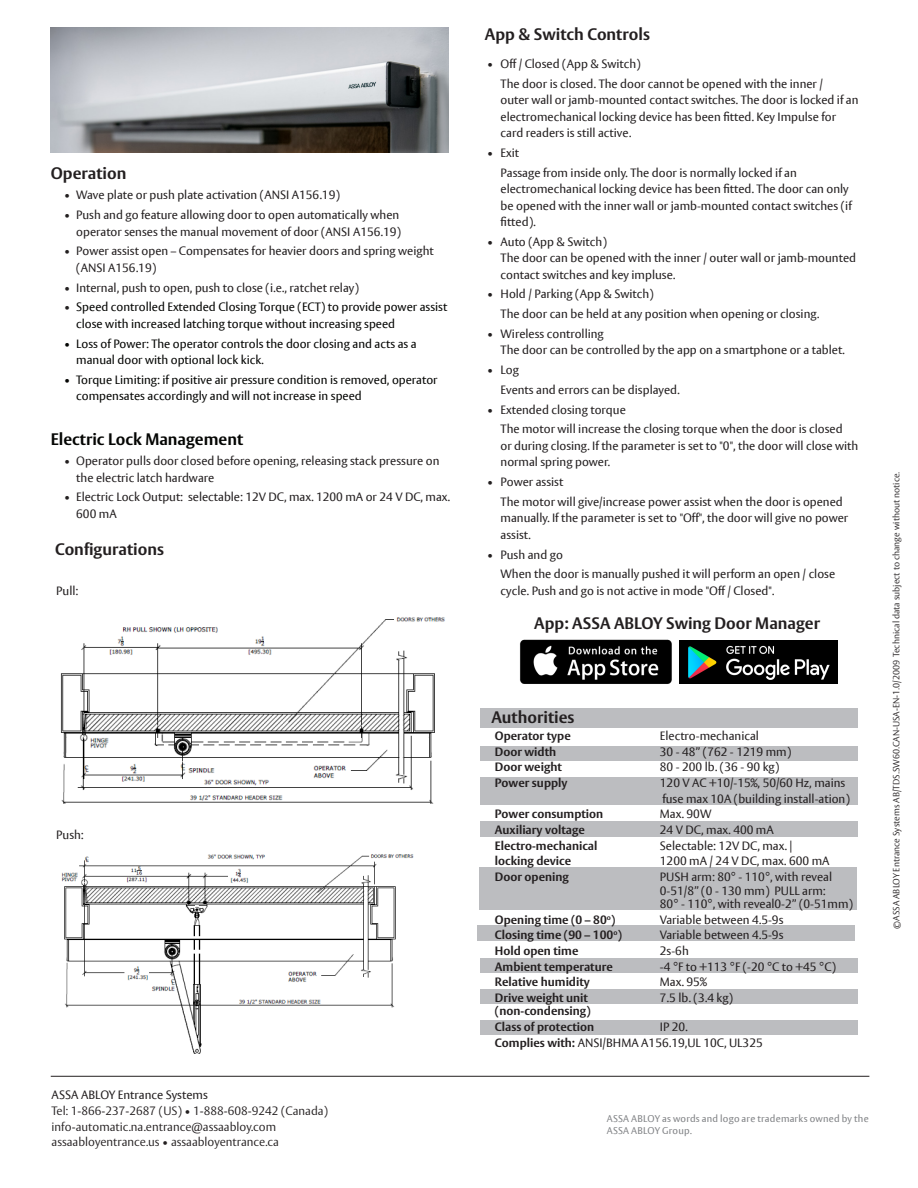
<style>
.page{position:relative;width:918px;height:1188px;background:#fff}
.page>*{position:absolute;margin:0;border:0;box-sizing:border-box;transform-origin:0 0}
.t1{font:700 16.5px "ASSA Vesta";color:#231f20}
.t2{font:700 16.5px "ASSA Vesta";color:#040503}
.t3{font:12px/16.5px "ASSA Vesta";color:#231f20}
.t4{font:12px/16.5px "ASSA Vesta";color:#040503}
.t5{font:700 12px "ASSA Vesta";color:#231f20}
.Vesta_Light_9_5_12{font:300 12px/15.8px "ASSA Vesta";color:#231f20}
.Intro{font:9.75px/12.8px "ASSA Vesta";letter-spacing:.02em;color:#808285}
.t6{font:300 9px "ASSA Vesta";color:#231f20}
.s1{color:#231f20}
.s2{font-weight:700}
.s3{font-weight:400}
</style>
<div class="page">
<hr style="left:51px;top:1076px;width:818px;height:1px;background:#231f20">
<div style="left:480px;top:708px;width:378px;height:19px;background:#bcbdc0"></div>
<div style="left:480px;top:746px;width:378px;height:15px;background:#bcbdc0"></div>
<div style="left:480px;top:777px;width:378px;height:28px;background:#bcbdc0"></div>
<div style="left:480px;top:822px;width:378px;height:15px;background:#bcbdc0"></div>
<div style="left:479px;top:867px;width:378px;height:43px;background:#bcbdc0"></div>
<div style="left:477px;top:926px;width:378px;height:15px;background:#bcbdc0"></div>
<div style="left:480px;top:958px;width:378px;height:15px;background:#bcbdc0"></div>
<div style="left:480px;top:989px;width:378px;height:15px;background:#bcbdc0"></div>
<div style="left:480px;top:1020px;width:378px;height:15px;background:#bcbdc0"></div>
<img style="left:519px;top:639px;width:153px;height:45px">
<img style="left:679px;top:640px;width:159px;height:44px">
<img style="left:51px;top:27px;width:397px;height:125px">
<img style="left:61px;top:854px;width:353px;height:200px">
<div style="left:406px;top:866px;width:26px;height:146px;background:#fff"></div>
<div style="left:206px;top:1019px;width:223px;height:42px;background:#fff"></div>
<img style="left:60px;top:617px;width:385px;height:186px">
<div style="left:78px;top:603px;width:171px;height:20px;background:#fff"></div>
<p class="t1" style="left:51px;top:163px;width:77px">Operation</p>
<p class="t3" style="left:64px;top:187px;width:277px">• Wave plate or push plate activation (ANSI A156.19)</p>
<p class="t3" style="left:64px;top:207px;width:338px;text-align:right">• Push and go feature allowing door to open automatically when operator senses the manual movement of door (ANSI A156.19)</p>
<p class="t3" style="left:76px;top:243px;width:359px;text-indent:-12px">• Power assist open – Compensates for heavier doors and spring weight (ANSI A156.19)</p>
<p class="t3" style="left:64px;top:280px;width:296px">• Internal, push to open, push to close (i.e., ratchet relay)</p>
<p class="t4" style="left:76px;top:299px;width:373px;text-indent:-12px"><span class="s1">•</span> Speed controlled Extended Closing Torque (ECT) to provide power assist close with increased latching torque without increasing speed</p>
<p class="t4" style="left:76px;top:336px;width:342px;text-indent:-12px">• Loss of Power: The operator controls the door closing and acts as a manual door with optional lock kick.</p>
<p class="t4" style="left:76px;top:372px;width:363px;text-indent:-12px">• Torque Limiting: if positive air pressure condition is removed, operator compensates accordingly and will not increase in speed</p>
<p class="t2" style="left:51px;top:429px;width:194px">Electric Lock Management</p>
<p class="t3" style="left:76px;top:453px;width:365px;text-indent:-12px">• Operator pulls door closed before opening, releasing stack pressure on the electric latch hardware</p>
<p class="t3" style="left:76px;top:489px;width:375px;text-indent:-12px">• Electric Lock Output: selectable: 12V DC, max. 1200 mA or 24 V DC, max.<br>600 mA</p>
<p class="t1" style="left:55px;top:539px;width:110px">Configurations</p>
<p class="t1" style="left:485px;top:24px;width:166px">App &amp; Switch Controls</p>
<p class="t3" style="left:487px;top:56px;width:155px">• Off / Closed (App &amp; Switch)</p>
<p class="t3" style="left:501px;top:76px;width:359px">The door is closed. The door cannot be opened with the inner /<br>outer wall or jamb-mounted contact switches. The door is locked if an electromechanical locking device has been fitted. Key Impulse for card readers is still active.</p>
<p class="t3" style="left:487px;top:145px;width:34px">• Exit</p>
<p class="t3" style="left:501px;top:165px;width:353px">Passage from inside only. The door is normally locked if an electromechanical locking device has been fitted. The door can only be opened with the inner wall or jamb-mounted contact switches (if fitted).</p>
<p class="t3" style="left:501px;top:234px;width:357px;text-indent:-14px">• Auto (App &amp; Switch)<br>The door can be opened with the inner / outer wall or jamb-mounted contact switches and key impluse.</p>
<p class="t3" style="left:487px;top:287px;width:168px">• Hold / Parking (App &amp; Switch)</p>
<p class="t3" style="left:501px;top:306px;width:320px">The door can be held at any position when opening or closing.</p>
<p class="t3" style="left:501px;top:326px;width:346px;text-indent:-14px">• Wireless controlling<br>The door can be controlled by the app on a smartphone or a tablet.</p>
<p class="t3" style="left:487px;top:362px;width:33px">• Log</p>
<p class="t3" style="left:501px;top:382px;width:181px">Events and errors can be displayed.</p>
<p class="t3" style="left:487px;top:402px;width:140px">• Extended closing torque</p>
<p class="t3" style="left:501px;top:422px;width:359px">The motor will increase the closing torque when the door is closed<br>or during closing. If the parameter is set to "0", the door will close with normal spring power.</p>
<p class="t3" style="left:487px;top:474px;width:78px">• Power assist</p>
<p class="t3" style="left:501px;top:494px;width:349px">The motor will give/increase power assist when the door is opened manually. If the parameter is set to "Off", the door will give no power assist.</p>
<p class="t3" style="left:487px;top:547px;width:77px">• Push and go</p>
<p class="t3" style="left:501px;top:566px;width:336px">When the door is manually pushed it will perform an open / close</p>
<p class="t3" style="left:56px;top:583px;width:24px">Pull:</p>
<p class="t3" style="left:501px;top:583px;width:275px">cycle. Push and go is not active in mode "Off / Closed".</p>
<p class="t1" style="left:534px;top:613px;width:287px">App: ASSA ABLOY Swing Door Manager</p>
<p class="t3" style="left:56px;top:827px;width:29px">Push:</p>
<p class="t1" style="left:491px;top:707px;width:85px">Authorities</p>
<p class="t5" style="left:495px;top:729px;width:77px">Operator type</p>
<p class="t3" style="left:660px;top:728px;width:101px">Electro-mechanical</p>
<p class="t5" style="left:495px;top:744px;width:63px">Door width</p>
<p class="t3" style="left:660px;top:744px;width:133px">30 - 48” (762 - 1219 mm)</p>
<p class="t5" style="left:495px;top:760px;width:68px">Door weight</p>
<p class="t3" style="left:660px;top:759px;width:121px">80 - 200 lb. (36 - 90 kg)</p>
<p class="t5" style="left:495px;top:775px;width:74px">Power supply</p>
<p class="t3" style="left:660px;top:775px;width:187px">120 V AC +10/-15%, 50/60 Hz, mains</p>
<p class="t3" style="left:662px;top:791px;width:189px">fuse max 10A (building install-ation)</p>
<p class="t5" style="left:495px;top:807px;width:110px">Power consumption</p>
<p class="t3" style="left:660px;top:806px;width:53px">Max. 90W</p>
<p class="t5" style="left:495px;top:822px;width:91px">Auxiliary voltage</p>
<p class="t3" style="left:660px;top:822px;width:115px">24 V DC, max. 400 mA</p>
<p class="t5" style="left:495px;top:838px;width:104px">Electro-mechanical</p>
<p class="t3" style="left:660px;top:838px;width:134px">Selectable: 12V DC, max. |</p>
<p class="t5" style="left:495px;top:854px;width:78px">locking device</p>
<p class="t3" style="left:660px;top:853px;width:171px">1200 mA / 24 V DC, max. 600 mA</p>
<p class="t5" style="left:495px;top:869px;width:75px">Door opening</p>
<p class="t3" style="left:660px;top:871px;width:195px;line-height:13.5px">PUSH arm: 80° - 110°, with reveal<br>0-51/8” (0 - 130 mm) PULL arm:<br>80° - 110°, with reveal0-2” (0-51mm)</p>
<p class="t5" style="left:495px;top:912px;width:122px">Opening time (0 – 80<sup>o</sup>)</p>
<p class="t3" style="left:660px;top:912px;width:125px">Variable between 4.5-9s</p>
<p class="t5" style="left:495px;top:928px;width:129px">Closing time (90 – 100<sup>o</sup>)</p>
<p class="t3" style="left:660px;top:927px;width:125px">Variable between 4.5-9s</p>
<p class="t5" style="left:495px;top:943px;width:85px">Hold open time</p>
<p class="t3" style="left:660px;top:943px;width:30px">2s-6h</p>
<p class="t5" style="left:495px;top:959px;width:119px">Ambient temperature</p>
<p class="t3" style="left:660px;top:959px;width:178px">-4 °F to +113 °F (-20 °C to +45 °C)</p>
<p class="t5" style="left:495px;top:975px;width:96px">Relative humidity</p>
<p class="t3" style="left:660px;top:974px;width:48px">Max. 95%</p>
<p class="t5" style="left:495px;top:990px;width:95px">Drive weight unit</p>
<p class="t3" style="left:660px;top:990px;width:75px">7.5 lb. (3.4 kg)</p>
<p class="t5" style="left:495px;top:1004px;width:97px">(non-condensing)</p>
<p class="t5" style="left:495px;top:1020px;width:101px">Class of protection</p>
<p class="t3" style="left:660px;top:1019px;width:29px">IP 20.</p>
<p class="t3" style="left:495px;top:1035px;width:269px"><span class="s2">Complies with:</span> ANSI/BHMA A156.19,UL 10C, UL325</p>
<p class="Vesta_Light_9_5_12" style="left:52px;top:1087px;width:278px"><span class="s3">ASSA ABLOY Entrance Systems<br></span>Tel: 1-866-237-2687 (US) • 1-888-608-9242 (Canada)</p>
<p class="Vesta_Light_9_5_12" style="left:52px;top:1119px;width:229px">info-automatic.na.entrance@assaabloy.com assaabloyentrance.us • assaabloyentrance.ca</p>
<p class="Intro" style="left:607px;top:1112px;width:264px">ASSA ABLOY as words and logo are trademarks owned by the<br>ASSA ABLOY Group.</p>
<p class="t6" style="left:891px;top:929px;width:458px;rotate:-90deg">©ASSA ABLOY Entrance Systems AB/TDS.SW60.CAN-USA-EN-1.0/2009 Technical data subject to change without notice.</p>
</div>
